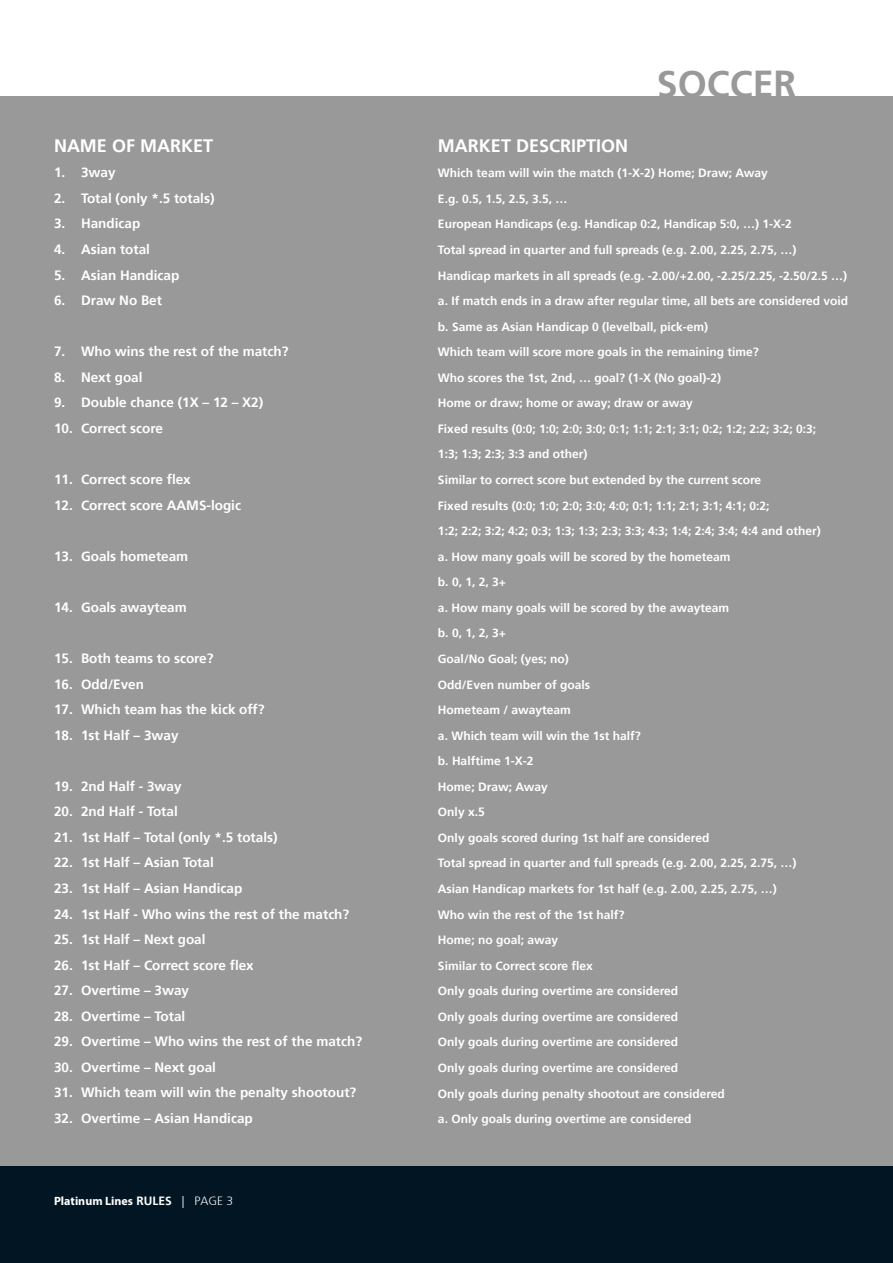
<style>
.page{position:relative;width:893px;height:1263px;background:#fff}
.page>*{position:absolute;margin:0;border:0;box-sizing:border-box;transform-origin:0 0}
.t1{font:700 37.5px "Frutiger 65";color:#999}
.t2{font:700 18px "Frutiger 65";color:#fff}
.t3{font:700 13.5px "Frutiger 65";color:#fff}
.t4{font:700 12px/25.5px "Frutiger 65";color:#fff}
.t5{font:700 12px "Myriad Pro";color:#fff}
.s1{font-family:"Frutiger 65"}
.s2{font-family:"Frutiger 45";font-weight:300}
</style>
<div class="page">
<div style="left:0;top:784px;width:893px;height:479px;background:#011622"></div>
<div style="left:0;top:97px;width:893px;height:1069px;background:#999"></div>
<h2 class="t2" style="left:54px;top:135px;width:161px">NAME OF MARKET</h2>
<p class="t3" style="left:54px;top:165px;width:63px">1. 3way</p>
<p class="t3" style="left:54px;top:190px;width:162px">2. Total (only *.5 totals)</p>
<p class="t3" style="left:54px;top:216px;width:88px">3. Handicap</p>
<p class="t3" style="left:54px;top:241px;width:98px">4. Asian total</p>
<p class="t3" style="left:54px;top:267px;width:127px">5. Asian Handicap</p>
<p class="t3" style="left:54px;top:292px;width:110px">6. Draw No Bet</p>
<p class="t3" style="left:54px;top:344px;width:236px">7. Who wins the rest of the match?</p>
<p class="t3" style="left:54px;top:369px;width:90px">8. Next goal</p>
<p class="t3" style="left:54px;top:395px;width:211px">9. Double chance (1X – 12 – X2)</p>
<p class="t3" style="left:54px;top:420px;width:111px">10. Correct score</p>
<p class="t3" style="left:54px;top:471px;width:138px">11. Correct score flex</p>
<p class="t3" style="left:54px;top:497px;width:189px">12. Correct score AAMS-logic</p>
<p class="t3" style="left:54px;top:548px;width:136px">13. Goals hometeam</p>
<p class="t3" style="left:54px;top:599px;width:134px">14. Goals awayteam</p>
<p class="t3" style="left:54px;top:650px;width:161px">15. Both teams to score?</p>
<p class="t3" style="left:54px;top:676px;width:92px">16. Odd/Even</p>
<p class="t3" style="left:54px;top:701px;width:212px">17. Which team has the kick off?</p>
<p class="t3" style="left:54px;top:727px;width:126px">18. 1st Half – 3way</p>
<p class="t3" style="left:54px;top:778px;width:129px">19. 2nd Half - 3way</p>
<p class="t3" style="left:54px;top:804px;width:125px">20. 2nd Half - Total</p>
<p class="t3" style="left:54px;top:829px;width:225px">21. 1st Half – Total (only *.5 totals)</p>
<p class="t3" style="left:54px;top:855px;width:161px">22. 1st Half – Asian Total</p>
<p class="t3" style="left:54px;top:880px;width:190px">23. 1st Half – Asian Handicap</p>
<p class="t3" style="left:54px;top:906px;width:297px">24. 1st Half - Who wins the rest of the match?</p>
<p class="t3" style="left:54px;top:931px;width:153px">25. 1st Half – Next goal</p>
<p class="t3" style="left:54px;top:957px;width:201px">26. 1st Half – Correct score flex</p>
<p class="t3" style="left:54px;top:982px;width:137px">27. Overtime – 3way</p>
<p class="t3" style="left:54px;top:1008px;width:133px">28. Overtime – Total</p>
<p class="t3" style="left:54px;top:1034px;width:310px">29. Overtime – Who wins the rest of the match?</p>
<p class="t3" style="left:54px;top:1059px;width:164px">30. Overtime – Next goal</p>
<p class="t3" style="left:54px;top:1085px;width:304px">31. Which team will win the penalty shootout?</p>
<p class="t3" style="left:54px;top:1110px;width:200px">32. Overtime – Asian Handicap</p>
<p class="t5" style="left:54px;top:1193px;width:181px">Platinum Lines <span class="s1">RULES</span> <span class="s2">| PAGE 3</span></p>
<h1 class="t1" style="left:657px;top:62px;width:141px">SOCCER</h1>
<h2 class="t2" style="left:438px;top:135px;width:192px">MARKET DESCRIPTION</h2>
<p class="t4" style="left:438px;top:160px;width:412px">Which team will win the match (1-X-2) Home; Draw; Away<br>E.g. 0.5, 1.5, 2.5, 3.5, …<br>European Handicaps (e.g. Handicap 0:2, Handicap 5:0, …) 1-X-2<br>Total spread in quarter and full spreads (e.g. 2.00, 2.25, 2.75, …)<br>Handicap markets in all spreads (e.g. -2.00/+2.00, -2.25/2.25, -2.50/2.5 …) a. If match ends in a draw after regular time, all bets are considered void b. Same as Asian Handicap 0 (levelball, pick-em)<br>Which team will score more goals in the remaining time?<br>Who scores the 1st, 2nd, … goal? (1-X (No goal)-2)<br>Home or draw; home or away; draw or away<br>Fixed results (0:0; 1:0; 2:0; 3:0; 0:1; 1:1; 2:1; 3:1; 0:2; 1:2; 2:2; 3:2; 0:3;<br>1:3; 1:3; 2:3; 3:3 and other)<br>Similar to correct score but extended by the current score<br>Fixed results (0:0; 1:0; 2:0; 3:0; 4:0; 0:1; 1:1; 2:1; 3:1; 4:1; 0:2;<br>1:2; 2:2; 3:2; 4:2; 0:3; 1:3; 1:3; 2:3; 3:3; 4:3; 1:4; 2:4; 3:4; 4:4 and other)<br>a. How many goals will be scored by the hometeam<br>b. 0, 1, 2, 3+<br>a. How many goals will be scored by the awayteam<br>b. 0, 1, 2, 3+<br>Goal/No Goal; (yes; no)<br>Odd/Even number of goals<br>Hometeam / awayteam<br>a. Which team will win the 1st half?<br>b. Halftime 1-X-2<br>Home; Draw; Away<br>Only x.5<br>Only goals scored during 1st half are considered<br>Total spread in quarter and full spreads (e.g. 2.00, 2.25, 2.75, …)<br>Asian Handicap markets for 1st half (e.g. 2.00, 2.25, 2.75, …)<br>Who win the rest of the 1st half?<br>Home; no goal; away<br>Similar to Correct score flex<br>Only goals during overtime are considered<br>Only goals during overtime are considered<br>Only goals during overtime are considered<br>Only goals during overtime are considered<br>Only goals during penalty shootout are considered<br>a. Only goals during overtime are considered</p>
</div>
